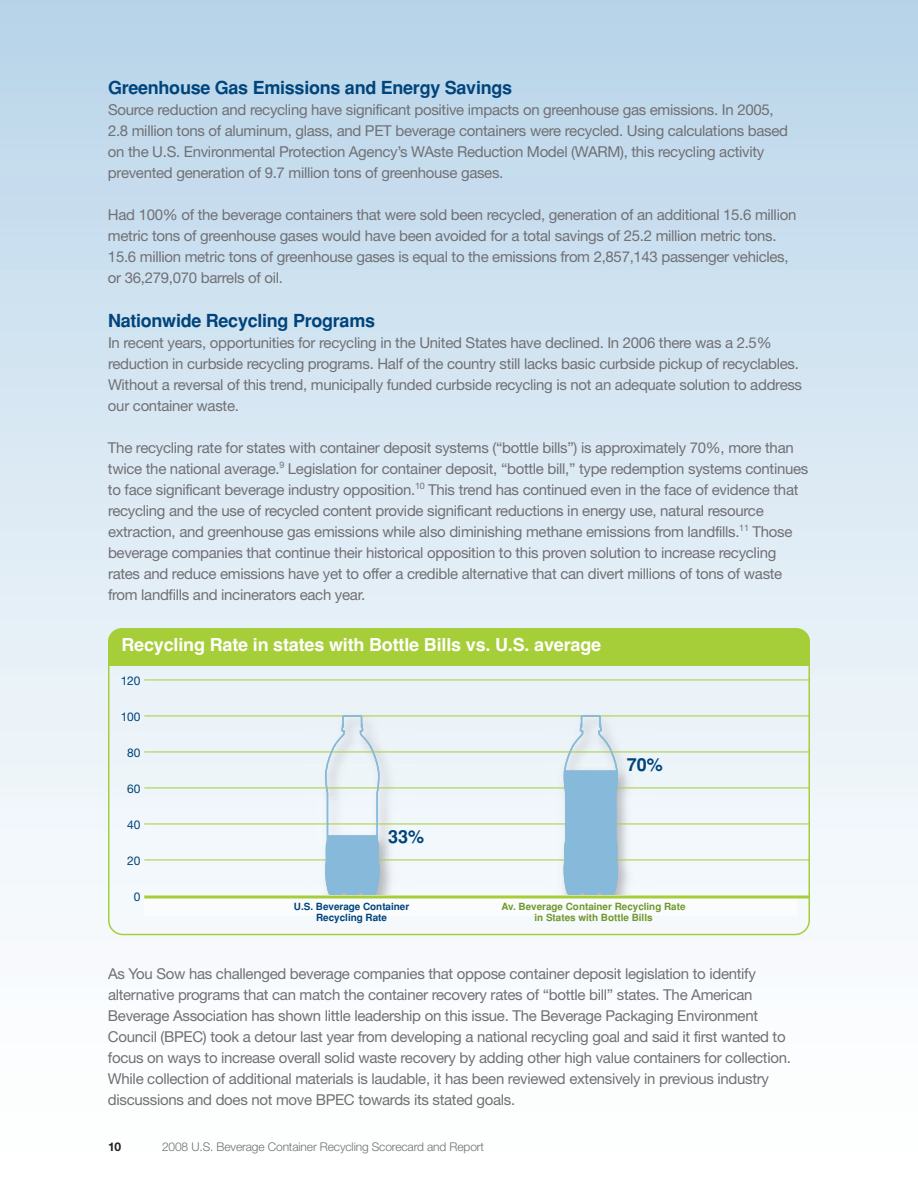
<style>
.page{position:relative;width:918px;height:1188px;background:#fff}
.page>*{position:absolute;margin:0;border:0;box-sizing:border-box;transform-origin:0 0}
.t1{font:700 18px "Helvetica";letter-spacing:-.015em;color:#00447b}
.t2{font:18px "Helvetica Bold TT";letter-spacing:-.01em;color:#fff}
.t3{font:15px/21px "Helvetica Neue";letter-spacing:-.02em;color:#717074}
.t4{font:300 12px "Helvetica Neue";letter-spacing:-.01em;color:#717074}
.t5{font:12px "Helvetica Neue";letter-spacing:-.01em;color:#00447b}
.t6{font:700 12px "Helvetica Neue";color:#231f20}
.t7{font:700 9.9px/10.5px "Helvetica";color:#70982a;text-align:center}
.t8{font:700 9.9px/10.5px "Helvetica";color:#00447b;text-align:center}
</style>
<div class="page">
<div style="left:108px;top:628px;width:702px;height:307px;background:#eef5f9"></div>
<div style="left:108px;top:628px;width:702px;height:38px;background:#a6ce39;border-radius:14px"></div>
<div style="left:108px;top:646px;width:702px;height:20px;background:#a6ce39"></div>
<hr style="left:144px;top:680px;width:666px;height:1px;background:#a6ce39">
<hr style="left:144px;top:716px;width:666px;height:1px;background:#a6ce39">
<hr style="left:144px;top:752px;width:666px;height:1px;background:#a6ce39">
<hr style="left:144px;top:788px;width:666px;height:1px;background:#a6ce39">
<hr style="left:144px;top:824px;width:666px;height:1px;background:#a6ce39">
<hr style="left:144px;top:860px;width:666px;height:1px;background:#a6ce39">
<svg style="left:325px;top:715px;width:55px;height:181px"></svg>
<svg style="left:563px;top:715px;width:55px;height:181px;background:#a3c8de"></svg>
<div style="left:144px;top:896px;width:652px;height:20px;background:#fafcfd"></div>
<hr style="left:144px;top:896px;width:666px;height:2px;background:#a6ce39">
<p class="t1" style="left:108px;top:77px;width:406px">Greenhouse Gas Emissions and Energy Savings</p>
<p class="t3" style="left:108px;top:99px;width:682px">Source reduction and recycling have significant positive impacts on greenhouse gas emissions. In 2005, 2.8 million tons of aluminum, glass, and PET beverage containers were recycled. Using calculations based on the U.S. Environmental Protection Agency’s WAste Reduction Model (WARM), this recycling activity prevented generation of 9.7 million tons of greenhouse gases.</p>
<p class="t3" style="left:108px;top:204px;width:690px">Had 100% of the beverage containers that were sold been recycled, generation of an additional 15.6 million metric tons of greenhouse gases would have been avoided for a total savings of 25.2 million metric tons.<br>15.6 million metric tons of greenhouse gases is equal to the emissions from 2,857,143 passenger vehicles, or 36,279,070 barrels of oil.</p>
<p class="t1" style="left:108px;top:310px;width:269px">Nationwide Recycling Programs</p>
<p class="t3" style="left:108px;top:332px;width:696px">In recent years, opportunities for recycling in the United States have declined. In 2006 there was a 2.5% reduction in curbside recycling programs. Half of the country still lacks basic curbside pickup of recyclables.<br>Without a reversal of this trend, municipally funded curbside recycling is not an adequate solution to address our container waste.</p>
<p class="t3" style="left:108px;top:437px;width:702px">The recycling rate for states with container deposit systems (“bottle bills”) is approximately 70%, more than twice the national average.<sup>9</sup> Legislation for container deposit, “bottle bill,” type redemption systems continues to face significant beverage industry opposition.<sup>10</sup> This trend has continued even in the face of evidence that recycling and the use of recycled content provide significant reductions in energy use, natural resource extraction, and greenhouse gas emissions while also diminishing methane emissions from landfills.<sup>11</sup> Those beverage companies that continue their historical opposition to this proven solution to increase recycling rates and reduce emissions have yet to offer a credible alternative that can divert millions of tons of waste from landfills and incinerators each year.</p>
<p class="t2" style="left:122px;top:634px;width:481px">Recycling Rate in states with Bottle Bills vs. U.S. average</p>
<p class="t5" style="left:121px;top:673px;width:21px">120</p>
<p class="t5" style="left:121px;top:709px;width:21px">100</p>
<p class="t5" style="left:127px;top:745px;width:15px">80</p>
<p class="t5" style="left:127px;top:781px;width:15px">60</p>
<p class="t5" style="left:127px;top:817px;width:15px">40</p>
<p class="t5" style="left:127px;top:853px;width:15px">20</p>
<p class="t5" style="left:134px;top:889px;width:8px">0</p>
<p class="t1" style="left:627px;top:754px;width:37px">70%</p>
<p class="t1" style="left:388px;top:826px;width:37px">33%</p>
<p class="t8" style="left:294px;top:902px;width:117px">U.S. Beverage Container<br>Recycling Rate</p>
<p class="t7" style="left:502px;top:902px;width:186px">Av. Beverage Container Recycling Rate in States with Bottle Bills</p>
<p class="t3" style="left:108px;top:963px;width:684px">As You Sow has challenged beverage companies that oppose container deposit legislation to identify alternative programs that can match the container recovery rates of “bottle bill” states. The American Beverage Association has shown little leadership on this issue. The Beverage Packaging Environment Council (BPEC) took a detour last year from developing a national recycling goal and said it first wanted to focus on ways to increase overall solid waste recovery by adding other high value containers for collection.<br>While collection of additional materials is laudable, it has been reviewed extensively in previous industry discussions and does not move BPEC towards its stated goals.</p>
<p class="t6" style="left:108px;top:1139px;width:15px">10</p>
<p class="t4" style="left:162px;top:1139px;width:324px">2008 U.S. Beverage Container Recycling Scorecard and Report</p>
</div>
